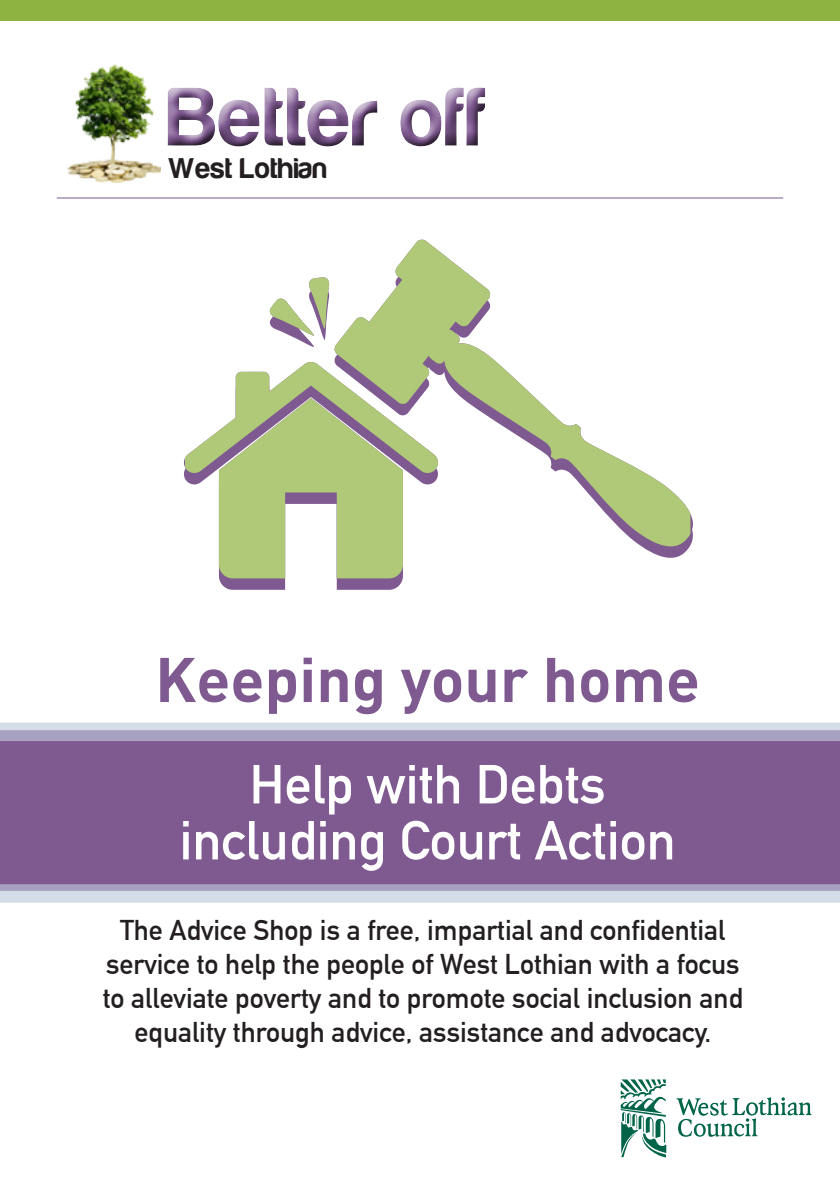
<style>
.page{position:relative;width:840px;height:1191px;background:#fff}
.page>*{position:absolute;margin:0;border:0;box-sizing:border-box;transform-origin:0 0}
.t1{font:700 62px "DIN";color:#7f5a91}
.t2{font:700 54px "DIN Alternate";color:#fff}
.t3{font:29.6px "Harabara";letter-spacing:.02em;color:#231f20}
.t4{font:700 28px/34px "DIN Alternate";color:#231f20;text-align:center}
</style>
<div class="page">
<hr style="left:57px;top:197px;width:725px;height:1px;background:#7f5a91">
<div style="left:165px;top:84px;width:320px;height:64px;background:#231f20;opacity:.75"></div>
<img style="left:67px;top:64px;width:93px;height:120px">
<div style="left:0;top:741px;width:839px;height:143px;background:#7f5a91"></div>
<svg style="left:0;top:722px;width:839px;height:19px;background:#bbbbd1"></svg>
<div style="left:0;top:0;width:839px;height:21px;background:#8fb341"></div>
<svg style="left:0;top:884px;width:839px;height:18px;background:#c2c4d7"></svg>
<svg style="left:620px;top:1079px;width:46px;height:78px"></svg>
<svg style="left:676px;top:1097px;width:135px;height:39px"></svg>
<svg style="left:219px;top:578px;width:184px;height:12px;fill:#7f5a91"></svg>
<svg style="left:185px;top:240px;width:505px;height:338px"></svg>
<div style="left:788px;top:1130px;width:51px;height:61px;background:#fff"></div>
<p class="t3" style="left:168px;top:153px;width:160px">West Lothian</p>
<p class="t1" style="left:155px;top:639px;width:546px">Keeping your home</p>
<p class="t2" style="left:249px;top:743px;width:357px">Help with Debts</p>
<p class="t2" style="left:179px;top:799px;width:497px">including Court Action</p>
<p class="t4" style="left:103px;top:911px;width:641px">The Advice Shop is a free, impartial and confidential service to help the people of West Lothian with a focus to alleviate poverty and to promote social inclusion and equality through advice, assistance and advocacy.</p>
</div>
